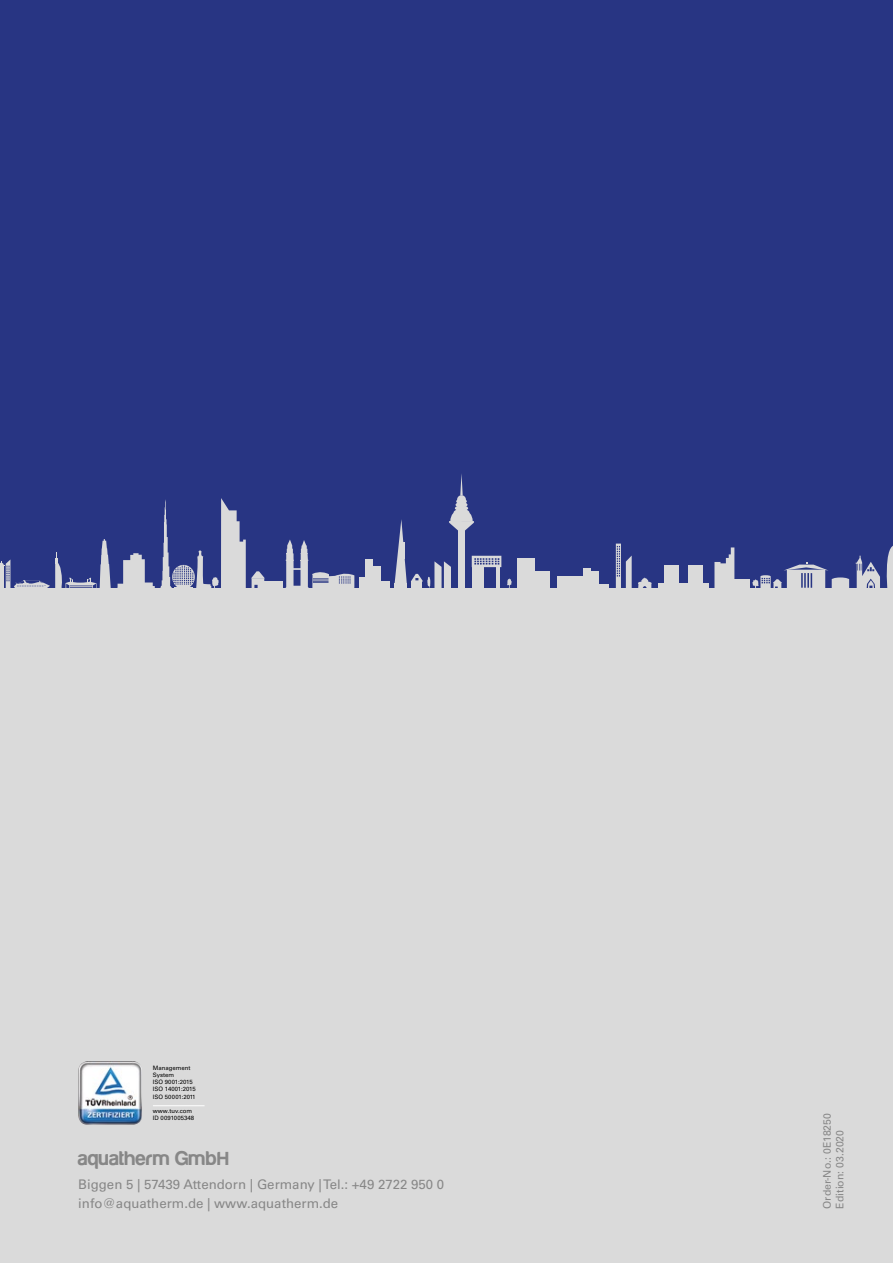
<style>
.page{position:relative;width:893px;height:1263px;background:#dadada}
.page>*{position:absolute;margin:0;border:0;box-sizing:border-box;transform-origin:0 0}
.t1{font:20.55px "aquafont";color:#878787}
.t2{font:13.2px/19px "Univers LT";color:#878787}
.t3{font:10.5px/12.6px "Univers LT";color:#878787}
.t4{font:6px/7.2px "Univers LT";color:#000}
.s1{font-size:19.5px}
</style>
<div class="page">
<div style="left:0;top:0;width:893px;height:589px;background:#283583"></div>
<div style="left:264px;top:581px;width:18px;height:9px;background:#dadada"></div>
<svg style="left:286px;top:539px;width:68px;height:49px"></svg>
<svg style="left:507px;top:578px;width:5px;height:10px"></svg>
<div style="left:0;top:588px;width:893px;height:9px;background:#dadada"></div>
<svg style="left:638px;top:577px;width:14px;height:11px"></svg>
<div style="left:457px;top:495px;width:9px;height:9px;background:#dadada;border-radius:50%"></div>
<div style="left:456px;top:499px;width:11px;height:5px;background:#dadada;border-radius:50%"></div>
<div style="left:455px;top:502px;width:12px;height:5px;background:#dadada;border-radius:50%"></div>
<div style="left:455px;top:505px;width:13px;height:6px;background:#dadada;border-radius:50%"></div>
<svg style="left:460px;top:474px;width:3px;height:21px"></svg>
<svg style="left:395px;top:510px;width:106px;height:78px"></svg>
<svg style="left:616px;top:544px;width:16px;height:44px"></svg>
<svg style="left:856px;top:545px;width:37px;height:43px"></svg>
<div style="left:517px;top:558px;width:17px;height:31px;background:#dadada"></div>
<div style="left:533px;top:571px;width:17px;height:18px;background:#dadada"></div>
<div style="left:590px;top:571px;width:8px;height:5px;background:#dadada"></div>
<div style="left:557px;top:576px;width:41px;height:14px;background:#dadada"></div>
<div style="left:597px;top:584px;width:12px;height:7px;background:#dadada"></div>
<div style="left:583px;top:568px;width:7px;height:8px;background:#dadada"></div>
<svg style="left:117px;top:498px;width:148px;height:90px"></svg>
<div style="left:664px;top:565px;width:14px;height:24px;background:#dadada"></div>
<div style="left:659px;top:583px;width:50px;height:7px;background:#dadada"></div>
<div style="left:688px;top:565px;width:14px;height:24px;background:#dadada"></div>
<svg style="left:714px;top:547px;width:20px;height:41px"></svg>
<div style="left:732px;top:579px;width:18px;height:12px;background:#dadada"></div>
<div style="left:365px;top:566px;width:15px;height:24px;background:#dadada"></div>
<div style="left:379px;top:581px;width:10px;height:7px;background:#dadada"></div>
<div style="left:359px;top:577px;width:9px;height:12px;background:#dadada"></div>
<div style="left:365px;top:559px;width:8px;height:7px;background:#dadada"></div>
<svg style="left:0;top:539px;width:111px;height:49px"></svg>
<svg style="left:752px;top:562px;width:97px;height:26px"></svg>
<img style="left:78px;top:1061px;width:64px;height:64px">
<hr style="left:153px;top:1105px;width:52px;height:1px;background:#fff">
<p class="t4" style="left:153px;top:1064px;width:44px">Management<br>System<br>ISO 9001:2015<br>ISO 14001:2015<br>ISO 50001:2011</p>
<p class="t4" style="left:153px;top:1107px;width:43px">www.tuv.com<br>ID 0091005348</p>
<h1 class="t1" style="left:78px;top:1148px;width:152px">aquatherm Gmb<span class="s1">H</span></h1>
<p class="t2" style="left:78px;top:1174px;width:367px">Biggen 5 | 57439 Attendorn | Germany | Tel.: +49 2722 950 0 info@aquatherm.de | www.aquatherm.de</p>
<p class="t3" style="left:821px;top:1209px;width:97px;rotate:-90deg">Order-No.: 0E18250<br>Edition: 03.2020</p>
</div>
